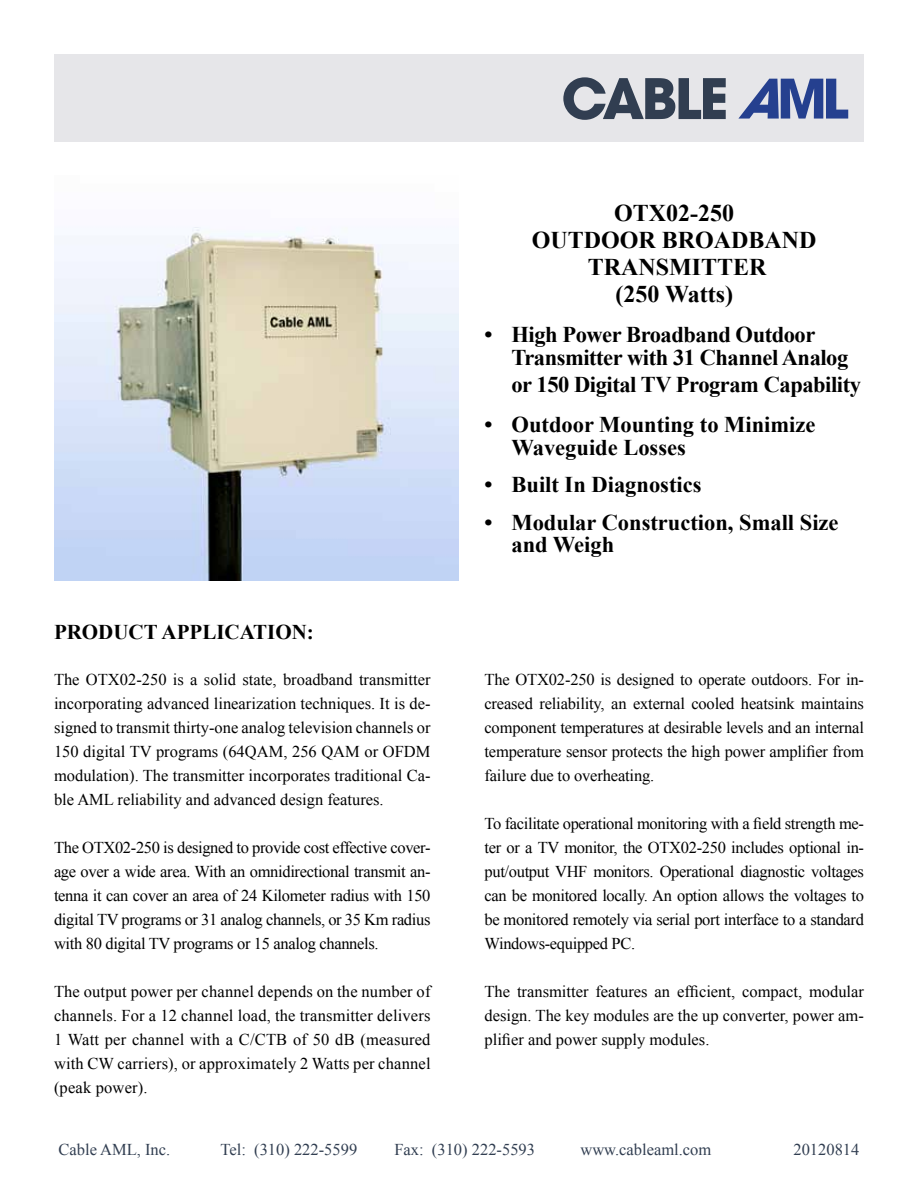
<style>
.page{position:relative;width:918px;height:1188px;background:#fff}
.page>*{position:absolute;margin:0;border:0;box-sizing:border-box;transform-origin:0 0}
.t1{font:700 24px/27px "Times New Roman";color:#000;text-align:center}
.t2{font:700 22.5px/22.5px "Times New Roman";color:#000}
.t3{font:700 22.5px/22.5px "Times New Roman";letter-spacing:-.02em;color:#000}
.t4{font:700 21px "Times New Roman";color:#000}
.t5{font:16.5px/24px "Times New Roman";letter-spacing:-.01em;color:#000;text-align:justify}
.t6{font:16.5px "Times New Roman";color:#313e51}
</style>
<div class="page">
<div style="left:54px;top:54px;width:810px;height:88px;background:#e6e6e9"></div>
<svg style="left:738px;top:79px;width:110px;height:40px"></svg>
<svg style="left:563px;top:77px;width:163px;height:43px"></svg>
<img style="left:54px;top:227px;width:405px;height:353px">
<p class="t4" style="left:54px;top:618px;width:261px">PRODUCT APPLICATION:</p>
<p class="t5" style="left:54px;top:667px;width:378px">The OTX02-250 is a solid state, broadband transmitter incorporating advanced linearization techniques. It is de&shy;signed to transmit thirty-one analog television channels or 150 digital TV programs (64QAM, 256 QAM or OFDM modulation). The transmitter incorporates traditional Ca&shy;ble AML reliability and advanced design features.</p>
<p class="t5" style="left:54px;top:835px;width:378px">The OTX02-250 is designed to provide cost effective cover&shy;age over a wide area. With an omnidirectional transmit an&shy;tenna it can cover an area of 24 Kilometer radius with 150 digital TV programs or 31 analog channels, or 35 Km radius with 80 digital TV programs or 15 analog channels.</p>
<p class="t5" style="left:54px;top:979px;width:378px">The output power per channel depends on the number of channels. For a 12 channel load, the transmitter delivers 1 Watt per channel with a C/CTB of 50 dB (measured with CW carriers), or approximately 2 Watts per channel (peak power).</p>
<h1 class="t1" style="left:532px;top:199px;width:286px">OTX02-250<br>OUTDOOR BROADBAND<br>TRANSMITTER<br>(250 Watts)</h1>
<h2 class="t3" style="left:512px;top:323px;width:338px;text-indent:-27px">• High Power Broadband Outdoor<br>Transmitter with 31 Channel Analog</h2>
<h2 class="t3" style="left:512px;top:372px;width:351px">or 150 Digital TV Program Capability</h2>
<h2 class="t2" style="left:512px;top:413px;width:305px;text-indent:-27px">• Outdoor Mounting to Minimize<br>Waveguide Losses</h2>
<h2 class="t2" style="left:484px;top:473px;width:219px">• Built In Diagnostics</h2>
<h2 class="t2" style="left:512px;top:510px;width:329px;text-indent:-27px">• Modular Construction, Small Size and Weigh</h2>
<p class="t5" style="left:485px;top:667px;width:381px">The OTX02-250 is designed to operate outdoors. For in&shy;creased reliability, an external cooled heatsink maintains component temperatures at desirable levels and an internal temperature sensor protects the high power amplifier from failure due to overheating.</p>
<p class="t5" style="left:485px;top:811px;width:381px">To facilitate operational monitoring with a field strength me&shy;ter or a TV monitor, the OTX02-250 includes optional in&shy;put/output VHF monitors. Operational diagnostic voltages can be monitored locally. An option allows the voltages to be monitored remotely via serial port interface to a standard Windows-equipped PC.</p>
<p class="t5" style="left:485px;top:979px;width:381px">The transmitter features an efficient, compact, modular design. The key modules are the up converter, power am&shy;plifier and power supply modules.</p>
<p class="t6" style="left:58px;top:1138px;width:113px">Cable AML, Inc.</p>
<p class="t6" style="left:220px;top:1138px;width:138px">Tel: (310) 222-5599</p>
<p class="t6" style="left:394px;top:1138px;width:142px">Fax: (310) 222-5593</p>
<p class="t6" style="left:580px;top:1138px;width:132px">www.cableaml.com</p>
<p class="t6" style="left:793px;top:1138px;width:67px">20120814</p>
</div>
